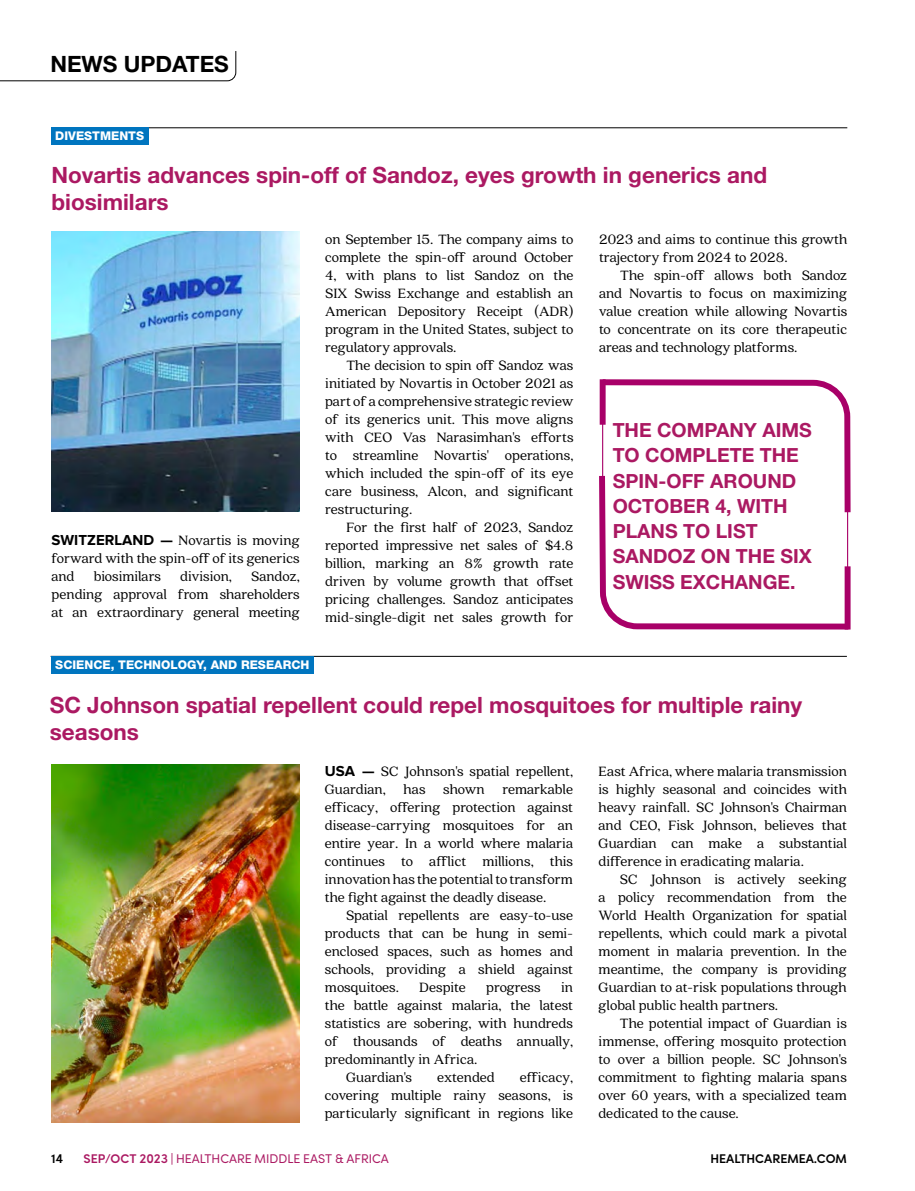
<style>
.page{position:relative;width:915px;height:1191px;background:#fff}
.page>*{position:absolute;margin:0;border:0;box-sizing:border-box;transform-origin:0 0}
.t1{font:700 22.5px/27px "Helvetica Neue LT Std";color:#ab1962}
.t2{font:700 22.5px "Helvetica Neue LT Std";color:#000}
.t3{font:700 19.5px/25.2px "Helvetica Neue LT Std";color:#ab1962}
.t4{font:15px/18px "Quincy CF";color:#000;text-align:justify}
.t5{font:800 12px "Helvetica Neue LT Std";color:#fff}
.t6{font:12px "Rozanova GEO";color:#ab1962}
.t7{font:700 12px "Rozanova GEO";color:#000}
.s1{font-family:"Proxima Nova";font-weight:700}
.s2{font-weight:700}
</style>
<div class="page">
<hr style="left:51px;top:656px;width:795px;height:1px;background:#000">
<hr style="left:51px;top:127px;width:796px;height:1px;background:#000">
<div style="left:51px;top:656px;width:262px;height:17px;background:#0075bf"></div>
<div style="left:51px;top:128px;width:97px;height:17px;background:#0075bf"></div>
<img style="left:51px;top:764px;width:248px;height:359px">
<img style="left:51px;top:231px;width:248px;height:280px">
<svg style="left:599px;top:518px;width:252px;height:112px"></svg>
<svg style="left:596px;top:127px;width:255px;height:391px"></svg>
<div style="left:599px;top:379px;width:6px;height:46px;background:#a80068"></div>
<div style="left:844px;top:566px;width:6px;height:63px;background:#a80068"></div>
<svg style="left:0;top:51px;width:236px;height:31px"></svg>
<h1 class="t2" style="left:50px;top:50px;width:180px">NEWS UPDATES</h1>
<p class="t5" style="left:55px;top:129px;width:90px">DIVESTMENTS</p>
<h1 class="t1" style="left:51px;top:161px;width:717px">Novartis advances spin-off of Sandoz, eyes growth in generics and biosimilars</h1>
<p class="t4" style="left:51px;top:531px;width:250px"><span class="s1">SWITZERLAND —</span> Novartis is moving forward with the spin-off of its generics and</p>
<p class="t4" style="left:94px;top:567px;width:68px">biosimilars</p>
<p class="t4" style="left:180px;top:567px;width:53px">division,</p>
<p class="t4" style="left:51px;top:567px;width:250px;text-indent:200px">Sandoz, pending approval from shareholders at an extraordinary general meeting</p>
<p class="t5" style="left:55px;top:657px;width:255px">SCIENCE, TECHNOLOGY, AND RESEARCH</p>
<p class="t4" style="left:325px;top:230px;width:250px">on September 15. The company aims to complete the spin-off around October 4, with plans to list Sandoz on the SIX Swiss Exchange and establish an American Depository Receipt (ADR) program in the United States, subject to regulatory approvals.</p>
<p class="t4" style="left:325px;top:356px;width:250px;text-indent:21px">The decision to spin off Sandoz was initiated by Novartis in October 2021 as part of a comprehensive strategic review of its generics unit. This move aligns with CEO Vas Narasimhan's efforts to streamline Novartis' operations, which included the spin-off of its eye care business, Alcon, and significant restructuring.</p>
<p class="t4" style="left:325px;top:518px;width:250px;text-indent:21px">For the first half of 2023, Sandoz reported impressive net sales of $4.8 billion, marking an 8% growth rate driven by volume growth that offset pricing challenges. Sandoz anticipates mid-single-digit net sales growth for</p>
<p class="t4" style="left:599px;top:230px;width:250px">2023 and aims to continue this growth trajectory from 2024 to 2028.</p>
<p class="t4" style="left:599px;top:266px;width:250px;text-indent:21px">The spin-off allows both Sandoz and Novartis to focus on maximizing value creation while allowing Novartis to concentrate on its core therapeutic areas and technology platforms.</p>
<h2 class="t3" style="left:612px;top:417px;width:201px">THE COMPANY AIMS<br>TO COMPLETE THE<br>SPIN-OFF AROUND<br>OCTOBER 4, WITH<br>PLANS TO LIST<br>SANDOZ ON THE SIX<br>SWISS EXCHANGE.</h2>
<h1 class="t1" style="left:50px;top:691px;width:753px">SC Johnson spatial repellent could repel mosquitoes for multiple rainy seasons</h1>
<p class="t4" style="left:325px;top:762px;width:250px"><span class="s1">USA —</span> SC Johnson's spatial repellent, Guardian, has shown remarkable efficacy, offering protection against disease-carrying mosquitoes for an entire year. In a world where malaria continues to afflict millions, this innovation has the potential to transform the fight against the deadly disease.</p>
<p class="t4" style="left:325px;top:906px;width:250px;text-indent:21px">Spatial repellents are easy-to-use products that can be hung in semi&shy;enclosed spaces, such as homes and schools, providing a shield against mosquitoes.</p>
<p class="t4" style="left:419px;top:978px;width:48px">Despite</p>
<p class="t4" style="left:486px;top:978px;width:56px">progress</p>
<p class="t4" style="left:561px;top:978px;width:13px">in</p>
<p class="t4" style="left:325px;top:996px;width:250px">the battle against malaria, the latest</p>
<p class="t4" style="left:325px;top:1014px;width:250px">statistics are sobering, with hundreds</p>
<p class="t4" style="left:325px;top:1032px;width:250px">of thousands of deaths annually,</p>
<p class="t4" style="left:325px;top:1050px;width:154px">predominantly in Africa.</p>
<p class="t4" style="left:346px;top:1068px;width:67px">Guardian's</p>
<p class="t4" style="left:437px;top:1068px;width:59px">extended</p>
<p class="t4" style="left:325px;top:1068px;width:250px;text-indent:195px">efficacy, covering multiple rainy seasons, is particularly significant in regions like</p>
<p class="t4" style="left:598px;top:762px;width:250px">East Africa, where malaria transmission is highly seasonal and coincides with heavy rainfall. SC Johnson's Chairman and CEO, Fisk Johnson, believes that Guardian can make a substantial difference in eradicating malaria.</p>
<p class="t4" style="left:598px;top:870px;width:250px;text-indent:21px">SC Johnson is actively seeking a policy recommendation from the World Health Organization for spatial repellents, which could mark a pivotal moment in malaria prevention. In the meantime, the company is providing Guardian to at-risk populations through global public health partners.</p>
<p class="t4" style="left:598px;top:1014px;width:250px;text-indent:21px">The potential impact of Guardian is immense, offering mosquito protection to over a billion people. SC Johnson's commitment to fighting malaria spans over 60 years, with a specialized team dedicated to the cause.</p>
<p class="t7" style="left:51px;top:1150px;width:14px">14</p>
<p class="t6" style="left:84px;top:1150px;width:307px"><span class="s2">SEP/OCT 2023 |</span> HEALTHCARE MIDDLE EAST &amp; AFRICA</p>
<p class="t7" style="left:710px;top:1150px;width:138px">HEALTHCAREMEA.COM</p>
</div>
